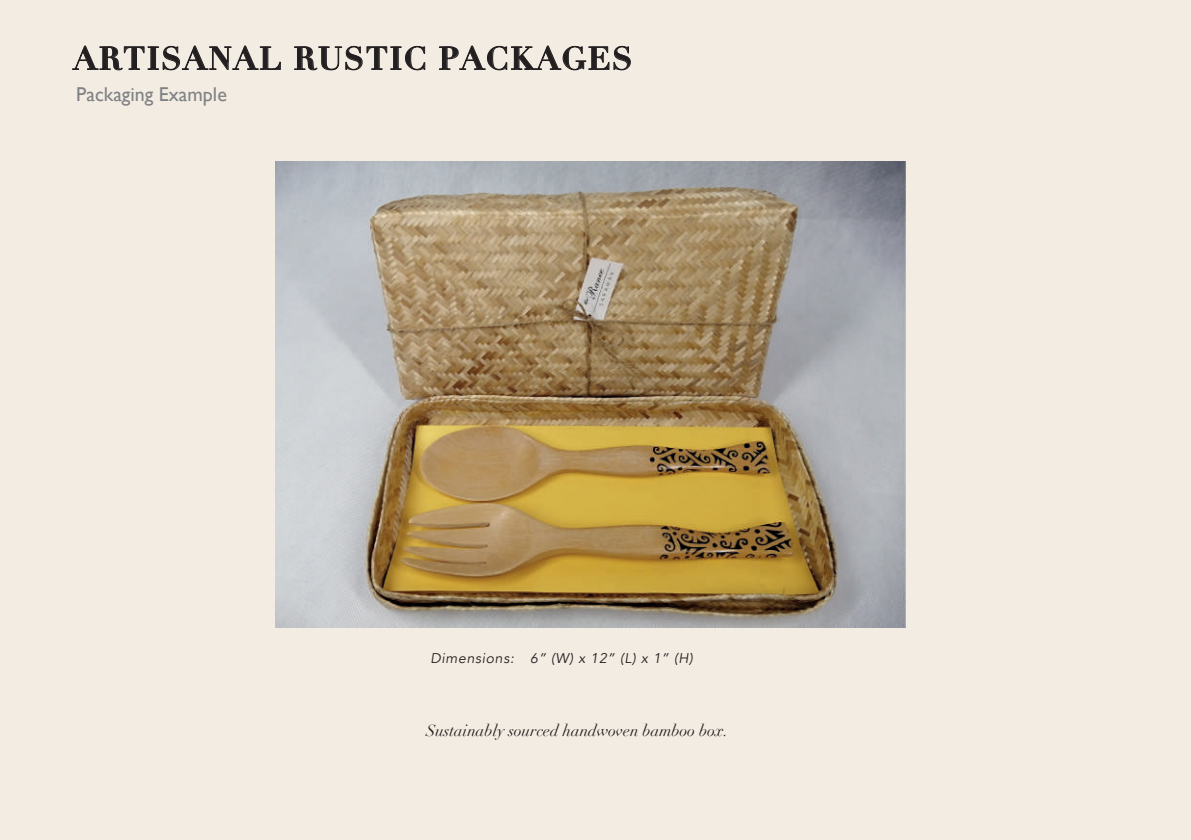
<style>
.page{position:relative;width:1191px;height:840px;background:#fff}
.page>*{position:absolute;margin:0;border:0;box-sizing:border-box;transform-origin:0 0}
.t1{font:700 31.4px "Didot";letter-spacing:.05em;color:#231f20}
.t2{font:20px "Gill Sans";color:#808285}
.t3{font:italic 16px "Didot";color:#231f20}
.t4{font:italic 14px "Avenir";letter-spacing:.05em;color:#231f20}
</style>
<div class="page">
<div style="left:0;top:0;width:1191px;height:839px;background:#f3ece2"></div>
<svg style="left:72px;top:46px;width:209px;height:24px"></svg>
<svg style="left:294px;top:46px;width:131px;height:24px"></svg>
<svg style="left:439px;top:46px;width:192px;height:24px"></svg>
<img style="left:276px;top:162px;width:629px;height:464px">
<h1 class="t1" style="left:73px;top:39px;width:560px">ARTISANAL RUSTIC PACKAGES</h1>
<p class="t2" style="left:76px;top:82px;width:152px">Packaging Example</p>
<p class="t4" style="left:430px;top:649px;width:264px">Dimensions: 6” (W) x 12” (L) x 1” (H)</p>
<p class="t3" style="left:426px;top:720px;width:303px">Sustainably sourced handwoven bamboo box.</p>
</div>
